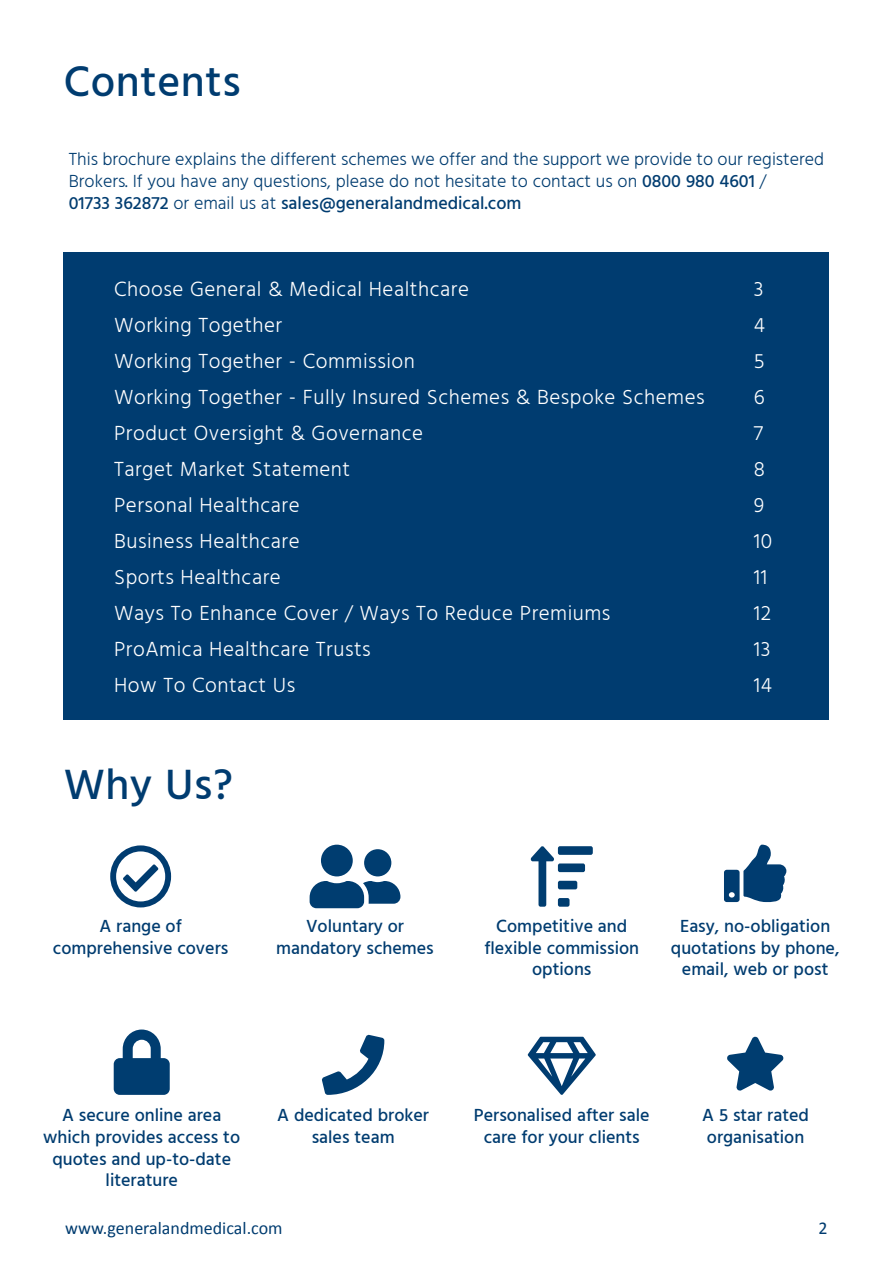
<style>
.page{position:relative;width:893px;height:1263px;background:#fff}
.page>*{position:absolute;margin:0;border:0;box-sizing:border-box;transform-origin:0 0}
.t1{font:500 43.5px "Hind Madurai";letter-spacing:.015em;color:#003c70}
.t2{font:300 21px "Hind Madurai";letter-spacing:.025em;color:#fff}
.t3{font:500 18px/21.6px "Hind Madurai";color:#003c70;text-align:center}
.t4{font:300 18px/21.6px "Hind Madurai";color:#003c70}
.t5{font:18px "Calibri";color:#003c70}
.s1{font-weight:500}
</style>
<div class="page">
<div style="left:64px;top:252px;width:765px;height:468px;background:#003c70"></div>
<svg style="left:110px;top:845px;width:61px;height:62px"></svg>
<svg style="left:310px;top:845px;width:90px;height:63px"></svg>
<svg style="left:530px;top:846px;width:63px;height:61px"></svg>
<svg style="left:322px;top:1035px;width:62px;height:60px"></svg>
<svg style="left:724px;top:845px;width:62px;height:57px"></svg>
<svg style="left:528px;top:1037px;width:68px;height:58px"></svg>
<svg style="left:114px;top:1029px;width:56px;height:66px"></svg>
<svg style="left:727px;top:1036px;width:57px;height:55px"></svg>
<h1 class="t1" style="left:64px;top:55px;width:178px">Contents</h1>
<p class="t4" style="left:69px;top:150px;width:757px">This brochure explains the different schemes we offer and the support we provide to our registered<br>Brokers. If you have any questions, please do not hesitate to contact us on <span class="s1">0800 980 4601</span> /<br><span class="s1">01733 362872</span> or email us at <span class="s1">sales@generalandmedical.com</span></p>
<p class="t2" style="left:114px;top:277px;width:356px">Choose General &amp; Medical Healthcare</p>
<p class="t2" style="left:754px;top:277px;width:11px">3</p>
<p class="t2" style="left:114px;top:313px;width:170px">Working Together</p>
<p class="t2" style="left:754px;top:313px;width:13px">4</p>
<p class="t2" style="left:114px;top:349px;width:302px">Working Together - Commission</p>
<p class="t2" style="left:754px;top:349px;width:12px">5</p>
<p class="t2" style="left:114px;top:385px;width:592px">Working Together - Fully Insured Schemes &amp; Bespoke Schemes</p>
<p class="t2" style="left:754px;top:385px;width:12px">6</p>
<p class="t2" style="left:114px;top:421px;width:311px">Product Oversight &amp; Governance</p>
<p class="t2" style="left:754px;top:421px;width:11px">7</p>
<p class="t2" style="left:114px;top:457px;width:238px">Target Market Statement</p>
<p class="t2" style="left:754px;top:457px;width:13px">8</p>
<p class="t2" style="left:114px;top:493px;width:187px">Personal Healthcare</p>
<p class="t2" style="left:754px;top:493px;width:12px">9</p>
<p class="t2" style="left:114px;top:529px;width:187px">Business Healthcare</p>
<p class="t2" style="left:754px;top:529px;width:20px">10</p>
<p class="t2" style="left:114px;top:565px;width:168px">Sports Healthcare</p>
<p class="t2" style="left:754px;top:565px;width:15px">11</p>
<p class="t2" style="left:114px;top:601px;width:498px">Ways To Enhance Cover / Ways To Reduce Premiums</p>
<p class="t2" style="left:754px;top:601px;width:19px">12</p>
<p class="t2" style="left:114px;top:637px;width:258px">ProAmica Healthcare Trusts</p>
<p class="t2" style="left:754px;top:637px;width:18px">13</p>
<p class="t2" style="left:114px;top:673px;width:183px">How To Contact Us</p>
<p class="t2" style="left:754px;top:673px;width:20px">14</p>
<h1 class="t1" style="left:64px;top:758px;width:171px">Why Us?</h1>
<p class="t3" style="left:53px;top:916px;width:177px">A range of comprehensive covers</p>
<p class="t3" style="left:671px;top:916px;width:170px">Easy, no-obligation quotations by phone, email, web or post</p>
<p class="t3" style="left:276px;top:916px;width:159px">Voluntary or mandatory schemes</p>
<p class="t3" style="left:484px;top:916px;width:156px">Competitive and flexible commission options</p>
<p class="t3" style="left:43px;top:1105px;width:198px">A secure online area which provides access to quotes and up-to-date literature</p>
<p class="t3" style="left:277px;top:1105px;width:153px">A dedicated broker sales team</p>
<p class="t3" style="left:474px;top:1105px;width:177px">Personalised after sale care for your clients</p>
<p class="t3" style="left:702px;top:1105px;width:108px;text-align:left">A 5 star rated organisation</p>
<p class="t5" style="left:65px;top:1216px;width:219px">www.generalandmedical.com</p>
<p class="t5" style="left:819px;top:1216px;width:11px">2</p>
</div>
